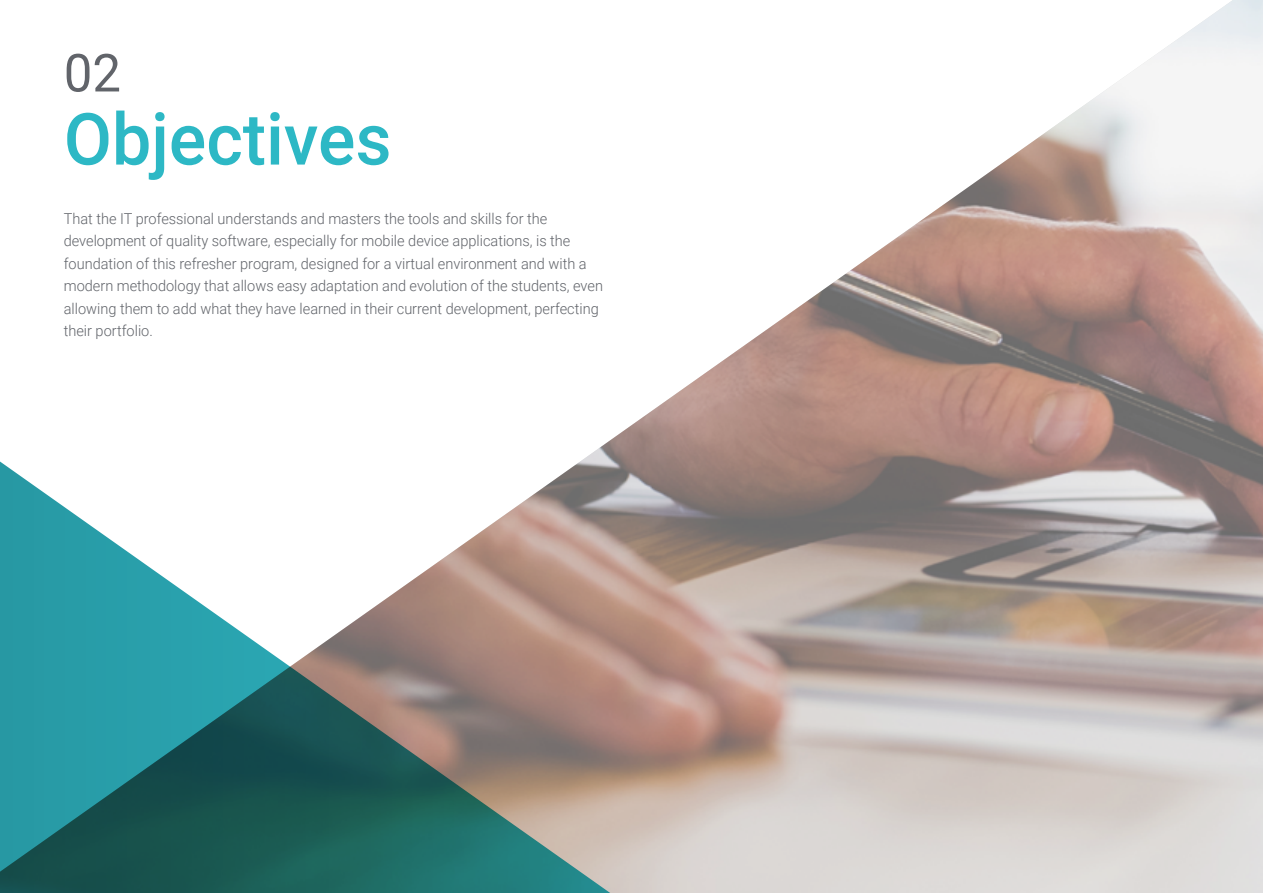
<style>
.page{position:relative;width:1263px;height:893px;background:#fff}
.page>*{position:absolute;margin:0;border:0;box-sizing:border-box;transform-origin:0 0}
.t1{font:500 72px "Roboto";color:#2db8c5}
.t2{font:52.5px "Roboto";color:#61646a}
.t3{font:300 15px/22.5px "Roboto";color:#61646a}
</style>
<div class="page">
<img style="left:602px;top:0;width:661px;height:893px">
<svg style="left:0;top:446px;width:640px;height:447px"></svg>
<h2 class="t2" style="left:64px;top:36px;width:59px">02</h2>
<h1 class="t1" style="left:64px;top:89px;width:329px">Objectives</h1>
<p class="t3" style="left:64px;top:207px;width:541px">That the IT professional understands and masters the tools and skills for the development of quality software, especially for mobile device applications, is the foundation of this refresher program, designed for a virtual environment and with a modern methodology that allows easy adaptation and evolution of the students, even allowing them to add what they have learned in their current development, perfecting their portfolio.</p>
</div>
